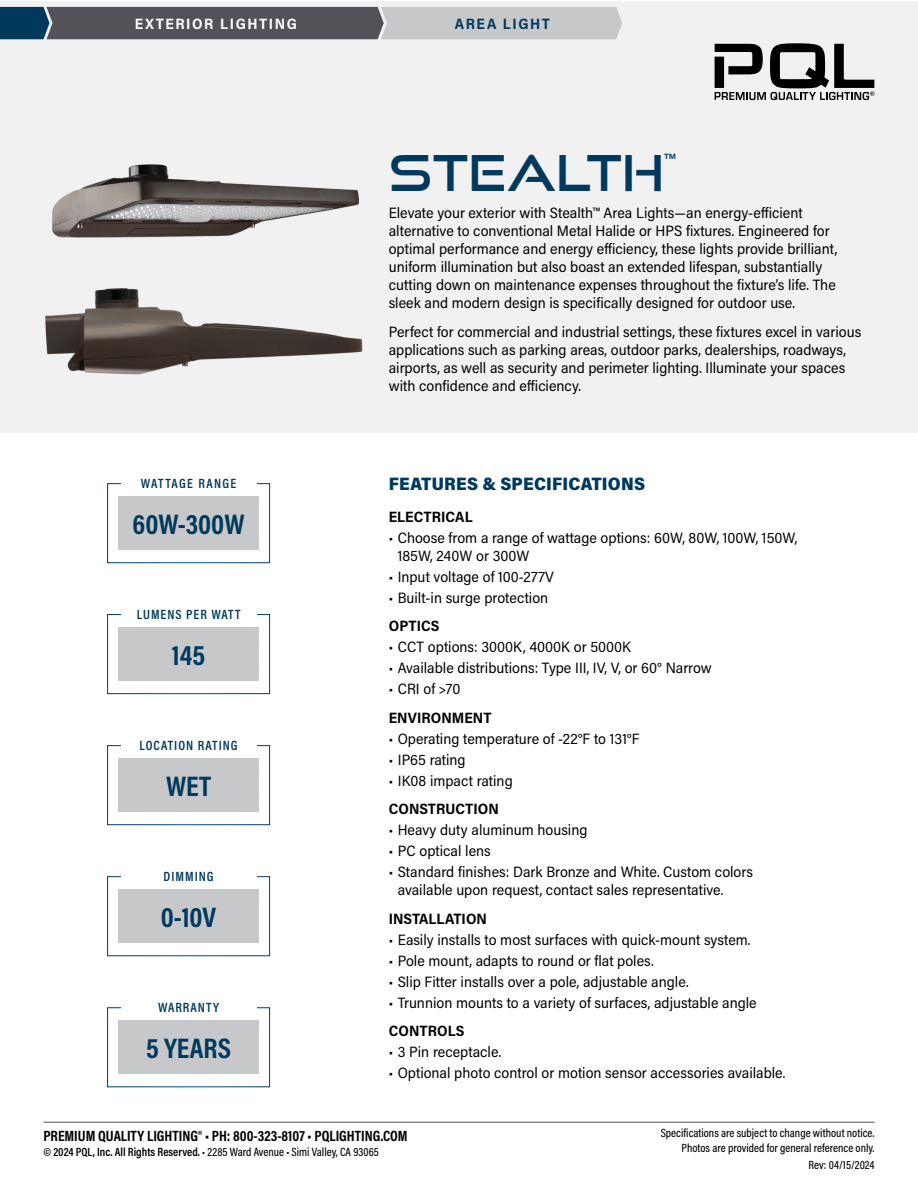
<style>
.page{position:relative;width:918px;height:1188px;background:#fff}
.page>*{position:absolute;margin:0;border:0;box-sizing:border-box;transform-origin:0 0}
.t1{font:49.5px "Good Times Rg";letter-spacing:.01em;color:#00395c}
.t2{font:700 28.5px "Acumin Pro Cond";color:#00395c}
.t3{font:21.9px "Acumin Pro";color:#00395c}
.t4{font:900 18px "Acumin Pro Semi Cond";letter-spacing:.01em;color:#00395c}
.t5{font:15px/18px "Acumin Pro Semi Cond";color:#000}
.t6{font:700 15px "Acumin Pro Semi Cond";letter-spacing:.005em;color:#000}
.t7{font:700 15px "Acumin Pro Cond";color:#000}
.t8{font:700 15px "Acumin Pro Semi Cond";letter-spacing:.105em;color:#fff}
.t9{font:700 15px "Acumin Pro Semi Cond";letter-spacing:.105em;color:#00395c}
.t10{font:600 13.5px "Acumin Pro Cond";letter-spacing:.075em;color:#00395c}
.t11{font:600 13.5px "Acumin Pro Cond";letter-spacing:.1em;color:#00395c}
.t12{font:500 12px/15px "Acumin Pro Cond";color:#000;text-align:right}
.s1{font-weight:600}
</style>
<div class="page">
<hr style="left:44px;top:1122px;width:830px;height:1px;background:#525258">
<div style="left:0;top:2px;width:917px;height:432px;background:#f1f1f2"></div>
<div style="left:107px;top:483px;width:163px;height:80px;border:1px solid #fff"></div>
<div style="left:118px;top:496px;width:141px;height:54px;background:#c7c8ca"></div>
<div style="left:121px;top:477px;width:135px;height:12px;background:#fff"></div>
<img style="left:52px;top:164px;width:307px;height:74px">
<div style="left:107px;top:614px;width:163px;height:80px;border:1px solid #fff"></div>
<div style="left:121px;top:608px;width:135px;height:12px;background:#fff"></div>
<div style="left:118px;top:627px;width:141px;height:54px;background:#c7c8ca"></div>
<div style="left:107px;top:745px;width:163px;height:80px;border:1px solid #fff"></div>
<div style="left:121px;top:739px;width:135px;height:12px;background:#fff"></div>
<div style="left:118px;top:758px;width:141px;height:54px;background:#c7c8ca"></div>
<div style="left:107px;top:876px;width:163px;height:80px;border:1px solid #fff"></div>
<div style="left:121px;top:871px;width:135px;height:11px;background:#fff"></div>
<div style="left:118px;top:889px;width:141px;height:54px;background:#c7c8ca"></div>
<div style="left:107px;top:1007px;width:163px;height:80px;border:1px solid #fff"></div>
<div style="left:121px;top:1002px;width:135px;height:11px;background:#fff"></div>
<div style="left:118px;top:1020px;width:141px;height:54px;background:#c7c8ca"></div>
<img style="left:45px;top:288px;width:318px;height:87px">
<svg style="left:715px;top:43px;width:159px;height:57px"></svg>
<svg style="left:0;top:7px;width:622px;height:32px;background:#7a7e85"></svg>
<p class="t8" style="left:135px;top:13px;width:164px">EXTERIOR LIGHTING</p>
<p class="t9" style="left:455px;top:13px;width:97px">AREA LIGHT</p>
<h1 class="t1" style="left:389px;top:142px;width:277px">STEALTH</h1>
<h3 class="t3" style="left:665px;top:146px;width:12px">™</h3>
<p class="t11" style="left:141px;top:474px;width:97px">WATTAGE RANGE</p>
<h2 class="t2" style="left:133px;top:505px;width:114px">60W-300W</h2>
<p class="t10" style="left:137px;top:606px;width:105px">LUMENS PER WATT</p>
<h2 class="t2" style="left:172px;top:636px;width:35px">145</h2>
<p class="t10" style="left:140px;top:737px;width:100px">LOCATION RATING</p>
<h2 class="t2" style="left:166px;top:767px;width:47px">WET</h2>
<p class="t10" style="left:164px;top:868px;width:52px">DIMMING</p>
<h2 class="t2" style="left:161px;top:898px;width:57px">0-10V</h2>
<p class="t10" style="left:158px;top:999px;width:62px">WARRANTY</p>
<h2 class="t2" style="left:146px;top:1029px;width:86px">5 YEARS</h2>
<p class="t5" style="left:389px;top:203px;width:450px">Elevate your exterior with Stealth™ Area Lights—an energy-efficient alternative to conventional Metal Halide or HPS fixtures. Engineered for optimal performance and energy efficiency, these lights provide brilliant, uniform illumination but also boast an extended lifespan, substantially cutting down on maintenance expenses throughout the fixture’s life. The sleek and modern design is specifically designed for outdoor use.</p>
<p class="t5" style="left:389px;top:322px;width:474px">Perfect for commercial and industrial settings, these fixtures excel in various applications such as parking areas, outdoor parks, dealerships, roadways, airports, as well as security and perimeter lighting. Illuminate your spaces with confidence and efficiency.</p>
<p class="t4" style="left:389px;top:472px;width:258px">FEATURES &amp; SPECIFICATIONS</p>
<p class="t6" style="left:389px;top:506px;width:85px">ELECTRICAL</p>
<p class="t5" style="left:398px;top:528px;width:401px;text-indent:-9px">• Choose from a range of wattage options: 60W, 80W, 100W, 150W,<br>185W, 240W or 300W</p>
<p class="t5" style="left:389px;top:567px;width:167px">• Input voltage of 100-277V</p>
<p class="t5" style="left:389px;top:588px;width:161px">• Built-in surge protection</p>
<p class="t6" style="left:389px;top:616px;width:52px">OPTICS</p>
<p class="t5" style="left:389px;top:638px;width:244px">• CCT options: 3000K, 4000K or 5000K</p>
<p class="t5" style="left:389px;top:659px;width:325px">• Available distributions: Type III, IV, V, or 60° Narrow</p>
<p class="t5" style="left:389px;top:680px;width:73px">• CRI of &gt;70</p>
<p class="t6" style="left:389px;top:707px;width:104px">ENVIRONMENT</p>
<p class="t5" style="left:389px;top:729px;width:252px">• Operating temperature of -22°F to 131°F</p>
<p class="t5" style="left:389px;top:750px;width:78px">• IP65 rating</p>
<p class="t5" style="left:389px;top:771px;width:125px">• IK08 impact rating</p>
<p class="t6" style="left:389px;top:799px;width:112px">CONSTRUCTION</p>
<p class="t5" style="left:389px;top:821px;width:200px">• Heavy duty aluminum housing</p>
<p class="t5" style="left:389px;top:842px;width:104px">• PC optical lens</p>
<p class="t5" style="left:398px;top:863px;width:357px;text-indent:-9px">• Standard finishes: Dark Bronze and White. Custom colors available upon request, contact sales representative.</p>
<p class="t6" style="left:389px;top:908px;width:100px">INSTALLATION</p>
<p class="t5" style="left:389px;top:930px;width:363px">• Easily installs to most surfaces with quick-mount system.</p>
<p class="t5" style="left:389px;top:951px;width:266px">• Pole mount, adapts to round or flat poles.</p>
<p class="t5" style="left:389px;top:972px;width:301px">• Slip Fitter installs over a pole, adjustable angle.</p>
<p class="t5" style="left:389px;top:993px;width:369px">• Trunnion mounts to a variety of surfaces, adjustable angle</p>
<p class="t6" style="left:389px;top:1021px;width:77px">CONTROLS</p>
<p class="t5" style="left:389px;top:1043px;width:114px">• 3 Pin receptacle.</p>
<p class="t5" style="left:389px;top:1064px;width:398px">• Optional photo control or motion sensor accessories available.</p>
<p class="t7" style="left:44px;top:1126px;width:366px">PREMIUM QUALITY LIGHTING® • PH: 800-323-8107 • PQLIGHTING.COM</p>
<p class="t12" style="left:44px;top:1144px;width:337px"><span class="s1">© 2024 PQL, Inc. All Rights Reserved.</span> • 2285 Ward Avenue • Simi Valley, CA 93065</p>
<p class="t12" style="left:661px;top:1126px;width:215px">Specifications are subject to change without notice.<br>Photos are provided for general reference only.</p>
<p class="t12" style="left:808px;top:1157px;width:68px">Rev: 04/15/2024</p>
</div>
